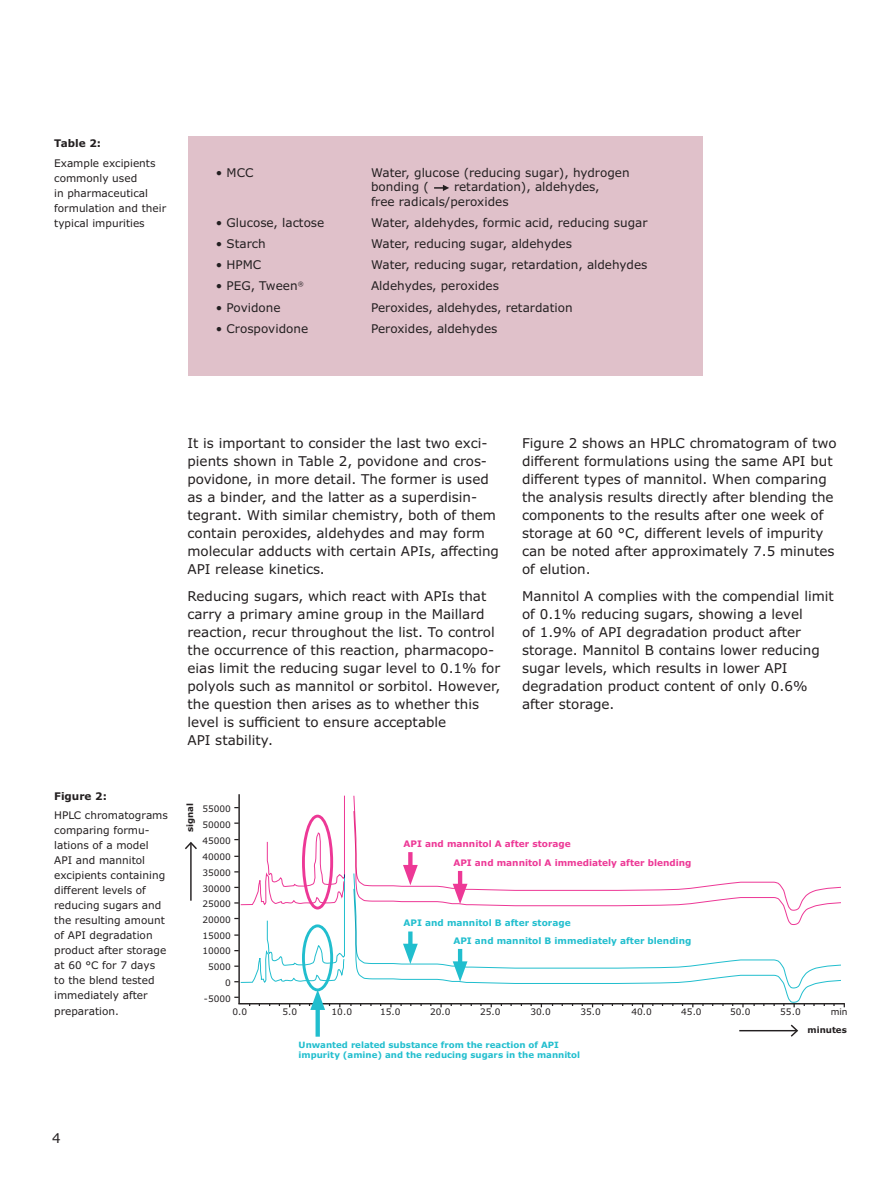
<style>
.page{position:relative;width:891px;height:1188px;background:#fff}
.page>*{position:absolute;margin:0;border:0;box-sizing:border-box;transform-origin:0 0}
.t1{font:13.5px/18px "Verdana Pro";color:#231f20}
.t2{font:12px/14.4px "Verdana Pro";color:#231f20}
.t3{font:10.5px/15px "Verdana Pro";color:#231f20}
.t4{font:700 10.5px "Verdana Pro";color:#231f20}
.t5{font:9px "Verdana Pro";color:#231f20}
.t6{font:700 9px/18.9px "Verdana Pro";color:#ed3896}
.t7{font:700 9px/17.5px "Verdana Pro";color:#21bece}
.t8{font:700 8.7px/10.1px "Verdana Pro";color:#21bece}
.t9{font:700 8.7px "Verdana Pro";color:#231f20}
</style>
<div class="page">
<div style="left:188px;top:136px;width:515px;height:240px;background:#e0c1ca"></div>
<svg style="left:353px;top:873px;width:488px;height:15px"></svg>
<svg style="left:353px;top:888px;width:488px;height:115px"></svg>
<svg style="left:408px;top:852px;width:4px;height:13px"></svg>
<svg style="left:403px;top:865px;width:15px;height:20px"></svg>
<hr style="left:458px;top:871px;width:4px;height:21px;background:#ed3896">
<svg style="left:453px;top:884px;width:14px;height:20px"></svg>
<svg style="left:408px;top:932px;width:4px;height:12px"></svg>
<svg style="left:403px;top:944px;width:15px;height:20px"></svg>
<hr style="left:458px;top:949px;width:4px;height:20px;background:#21bece">
<svg style="left:453px;top:961px;width:14px;height:21px"></svg>
<hr style="left:238px;top:1003px;width:607px;height:1px;background:#231f20">
<hr style="left:238px;top:794px;width:2px;height:210px;background:#231f20">
<svg style="left:234px;top:795px;width:111px;height:188px"></svg>
<div style="left:315px;top:1002px;width:5px;height:35px;background:#21bece"></div>
<svg style="left:309px;top:990px;width:21px;height:20px"></svg>
<hr style="left:190px;top:843px;width:2px;height:58px;background:#231f20">
<svg style="left:185px;top:842px;width:12px;height:9px"></svg>
<hr style="left:739px;top:1030px;width:58px;height:1px;background:#231f20">
<svg style="left:789px;top:1024px;width:10px;height:13px"></svg>
<svg style="left:434px;top:185px;width:15px;height:6px"></svg>
<p class="t4" style="left:54px;top:137px;width:48px">Table 2:</p>
<p class="t3" style="left:54px;top:155px;width:113px">Example excipients commonly used<br>in pharmaceutical formulation and their typical impurities</p>
<p class="t2" style="left:216px;top:165px;width:39px">• MCC</p>
<p class="t2" style="left:371px;top:165px;width:260px">Water, glucose (reducing sugar), hydrogen bonding (</p>
<p class="t2" style="left:371px;top:180px;width:230px;text-indent:83px">retardation), aldehydes, free radicals/peroxides</p>
<p class="t2" style="left:216px;top:215px;width:110px">• Glucose, lactose</p>
<p class="t2" style="left:371px;top:215px;width:278px">Water, aldehydes, formic acid, reducing sugar</p>
<p class="t2" style="left:216px;top:237px;width:51px">• Starch</p>
<p class="t2" style="left:371px;top:237px;width:202px">Water, reducing sugar, aldehydes</p>
<p class="t2" style="left:216px;top:258px;width:47px">• HPMC</p>
<p class="t2" style="left:371px;top:258px;width:278px">Water, reducing sugar, retardation, aldehydes</p>
<p class="t2" style="left:216px;top:279px;width:89px">• PEG, Tween<sup>®</sup></p>
<p class="t2" style="left:371px;top:279px;width:129px">Aldehydes, peroxides</p>
<p class="t2" style="left:216px;top:300px;width:66px">• Povidone</p>
<p class="t2" style="left:371px;top:300px;width:203px">Peroxides, aldehydes, retardation</p>
<p class="t2" style="left:216px;top:322px;width:94px">• Crospovidone</p>
<p class="t2" style="left:371px;top:322px;width:128px">Peroxides, aldehydes</p>
<p class="t4" style="left:54px;top:790px;width:54px">Figure 2:</p>
<p class="t3" style="left:54px;top:808px;width:115px">HPLC chromatograms comparing formu&shy;lations of a model<br>API and mannitol excipients containing different levels of reducing sugars and the resulting amount of API degradation product after storage at 60 °C for 7 days to the blend tested immediately after preparation.</p>
<p class="t1" style="left:187px;top:434px;width:313px">It is important to consider the last two exci&shy;pients shown in Table 2, povidone and cros&shy;povidone, in more detail. The former is used as a binder, and the latter as a superdisin&shy;tegrant. With similar chemistry, both of them contain peroxides, aldehydes and may form molecular adducts with certain APIs, affecting API release kinetics.</p>
<p class="t1" style="left:187px;top:587px;width:314px">Reducing sugars, which react with APIs that carry a primary amine group in the Maillard reaction, recur throughout the list. To control the occurrence of this reaction, pharmacopo&shy;eias limit the reducing sugar level to 0.1% for polyols such as mannitol or sorbitol. However, the question then arises as to whether this level is sufficient to ensure acceptable<br>API stability.</p>
<p class="t1" style="left:522px;top:434px;width:316px">Figure 2 shows an HPLC chromatogram of two different formulations using the same API but different types of mannitol. When comparing the analysis results directly after blending the components to the results after one week of storage at 60 °C, different levels of impurity can be noted after approximately 7.5 minutes of elution.</p>
<p class="t1" style="left:522px;top:587px;width:313px">Mannitol A complies with the compendial limit of 0.1% reducing sugars, showing a level<br>of 1.9% of API degradation product after storage. Mannitol B contains lower reducing sugar levels, which results in lower API degradation product content of only 0.6% after storage.</p>
<p class="t9" style="left:184px;top:832px;width:31px;rotate:-90deg">signal</p>
<p class="t5" style="left:202px;top:803px;width:30px">55000</p>
<p class="t5" style="left:202px;top:819px;width:30px">50000</p>
<p class="t5" style="left:202px;top:835px;width:30px">45000</p>
<p class="t5" style="left:202px;top:851px;width:30px">40000</p>
<p class="t5" style="left:202px;top:867px;width:30px">35000</p>
<p class="t5" style="left:202px;top:883px;width:30px">30000</p>
<p class="t5" style="left:202px;top:898px;width:30px">25000</p>
<p class="t5" style="left:202px;top:914px;width:30px">20000</p>
<p class="t5" style="left:202px;top:930px;width:30px">15000</p>
<p class="t5" style="left:202px;top:945px;width:30px">10000</p>
<p class="t5" style="left:208px;top:961px;width:24px">5000</p>
<p class="t5" style="left:225px;top:977px;width:7px">0</p>
<p class="t5" style="left:204px;top:993px;width:28px">-5000</p>
<p class="t6" style="left:453px;top:834px;width:240px;text-indent:-50px">API and mannitol A after storage<br>API and mannitol A immediately after blending</p>
<p class="t7" style="left:453px;top:915px;width:240px;text-indent:-50px">API and mannitol B after storage<br>API and mannitol B immediately after blending</p>
<p class="t5" style="left:232px;top:1006px;width:16px">0.0</p>
<p class="t5" style="left:283px;top:1006px;width:16px">5.0</p>
<p class="t5" style="left:332px;top:1006px;width:22px">10.0</p>
<p class="t5" style="left:380px;top:1006px;width:22px">15.0</p>
<p class="t5" style="left:430px;top:1006px;width:22px">20.0</p>
<p class="t5" style="left:480px;top:1006px;width:22px">25.0</p>
<p class="t5" style="left:530px;top:1006px;width:22px">30.0</p>
<p class="t5" style="left:580px;top:1006px;width:22px">35.0</p>
<p class="t5" style="left:631px;top:1006px;width:22px">40.0</p>
<p class="t5" style="left:681px;top:1006px;width:22px">45.0</p>
<p class="t5" style="left:730px;top:1006px;width:22px">50.0</p>
<p class="t5" style="left:780px;top:1006px;width:22px">55.0</p>
<p class="t5" style="left:831px;top:1006px;width:18px">min</p>
<p class="t8" style="left:299px;top:1040px;width:283px">Unwanted related substance from the reaction of API impurity (amine) and the reducing sugars in the mannitol</p>
<p class="t9" style="left:807px;top:1024px;width:41px">minutes</p>
<p class="t1" style="left:52px;top:1130px;width:10px">4</p>
</div>
